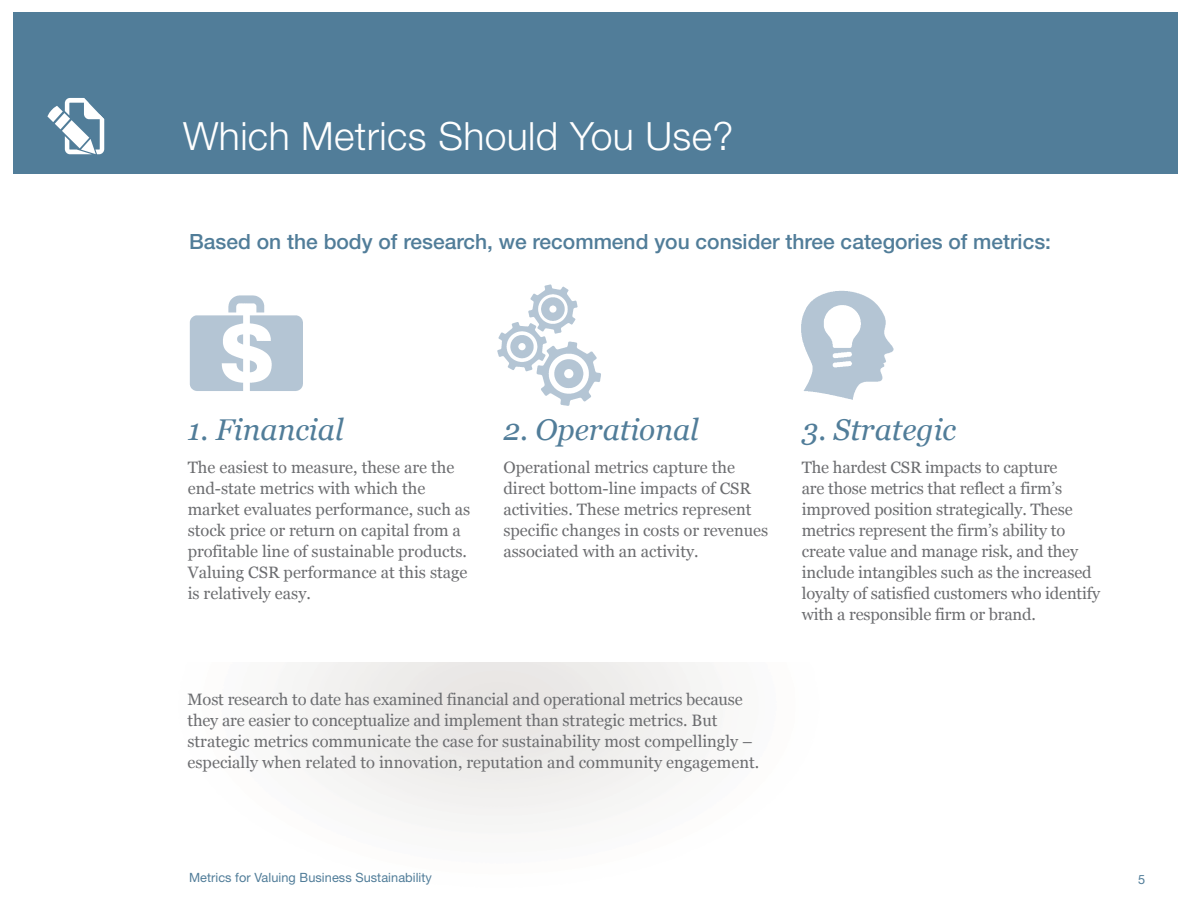
<style>
.page{position:relative;width:1188px;height:918px;background:#fff}
.page>*{position:absolute;margin:0;border:0;box-sizing:border-box;transform-origin:0 0}
.t1{font:300 39px "Helvetica Neue";letter-spacing:.01em;color:#fff}
.t2{font:italic 30px "Georgia";color:#517d99}
.t3{font:500 21px "Helvetica Neue";color:#517d99}
.t4{font:16.5px/21px "Georgia";color:#6c6d70}
.t5{font:12.75px "Helvetica Neue";letter-spacing:.005em;color:#517d99}
</style>
<div class="page">
<img style="left:497px;top:284px;width:104px;height:122px">
<div style="left:14px;top:12px;width:1164px;height:162px;background:#517d99"></div>
<svg style="left:47px;top:98px;width:57px;height:56px"></svg>
<img style="left:189px;top:295px;width:114px;height:96px">
<img style="left:801px;top:290px;width:93px;height:110px">
<h1 class="t1" style="left:183px;top:122px;width:552px">Which Metrics Should You Use?</h1>
<p class="t3" style="left:189px;top:234px;width:863px">Based on the body of research, we recommend you consider three categories of metrics:</p>
<h2 class="t2" style="left:188px;top:412px;width:157px">1. Financial</h2>
<p class="t4" style="left:188px;top:457px;width:284px">The easiest to measure, these are the end-state metrics with which the market evaluates performance, such as stock price or return on capital from a profitable line of sustainable products.<br>Valuing CSR performance at this stage is relatively easy.</p>
<h2 class="t2" style="left:503px;top:413px;width:197px">2. Operational</h2>
<p class="t4" style="left:503px;top:457px;width:266px">Operational metrics capture the direct bottom-line impacts of CSR activities. These metrics represent specific changes in costs or revenues associated with an activity.</p>
<p class="t4" style="left:187px;top:688px;width:573px">Most research to date has examined financial and operational metrics because they are easier to conceptualize and implement than strategic metrics. But strategic metrics communicate the case for sustainability most compellingly – especially when related to innovation, reputation and community engagement.</p>
<h2 class="t2" style="left:802px;top:413px;width:156px">3. Strategic</h2>
<p class="t4" style="left:802px;top:457px;width:300px">The hardest CSR impacts to capture<br>are those metrics that reflect a firm’s improved position strategically. These metrics represent the firm’s ability to create value and manage risk, and they include intangibles such as the increased loyalty of satisfied customers who identify with a responsible firm or brand.</p>
<p class="t5" style="left:189px;top:873px;width:245px">Metrics for Valuing Business Sustainability</p>
<p class="t5" style="left:1138px;top:874px;width:9px">5</p>
</div>
